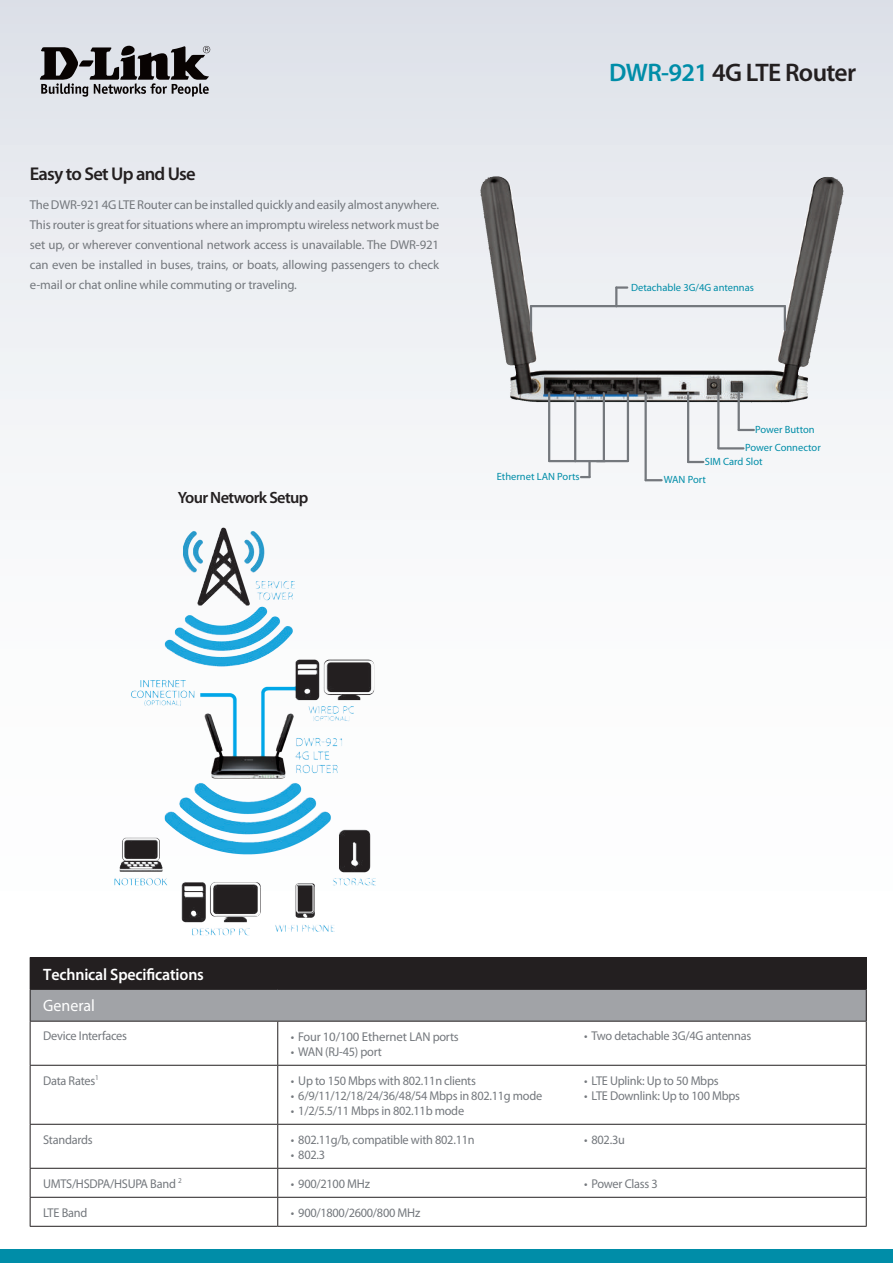
<style>
.page{position:relative;width:893px;height:1263px;background:#fff}
.page>*{position:absolute;margin:0;border:0;box-sizing:border-box;transform-origin:0 0}
.t1{font:600 25.5px "Myriad Pro";letter-spacing:-.025em;color:#231f20}
.t2{font:600 18.6px "Myriad Pro";letter-spacing:-.04em;color:#231f20}
.t3{font:600 16.5px "Myriad Pro";letter-spacing:-.01em;color:#fff}
.t4{font:16.5px "Myriad Pro";color:#fff}
.t5{font:600 16.35px "Myriad Pro";letter-spacing:-.04em;color:#231f20}
.t6{font:12.9px/20px "Myriad Pro";letter-spacing:-.01em;color:#74787d;text-align:justify}
.t7{font:12.75px "Myriad Pro";letter-spacing:-.02em;color:#74787d}
.t8{font:10.5px/18px "Myriad Pro";color:#008da8;text-align:center}
.s1{color:#008da8}
.s2{font-size:12.75px}
</style>
<div class="page">
<div style="left:0;top:0;width:893px;height:1084px;background:linear-gradient(to bottom,#e3e6ec,#fff)"></div>
<div style="left:0;top:1249px;width:893px;height:14px;background:#008da8"></div>
<svg style="left:40px;top:46px;width:170px;height:51px;background:#807f83"></svg>
<img style="left:472px;top:166px;width:380px;height:247px">
<div style="left:30px;top:957px;width:836px;height:32px;background:#231f20"></div>
<div style="left:30px;top:989px;width:836px;height:32px;background:#a1a3a7"></div>
<hr style="left:571px;top:957px;width:296px;height:1px;background:#231f20">
<hr style="left:866px;top:958px;width:1px;height:31px;background:#231f20">
<hr style="left:30px;top:989px;width:248px;height:1px;background:#231f20">
<hr style="left:30px;top:990px;width:1px;height:31px;background:#231f20">
<hr style="left:278px;top:989px;width:293px;height:1px;background:#231f20">
<hr style="left:571px;top:989px;width:296px;height:1px;background:#231f20">
<hr style="left:866px;top:990px;width:1px;height:31px;background:#231f20">
<hr style="left:30px;top:1226px;width:248px;height:1px;background:#231f20">
<hr style="left:278px;top:1226px;width:293px;height:1px;background:#231f20">
<hr style="left:571px;top:1226px;width:296px;height:1px;background:#231f20">
<hr style="left:30px;top:1168px;width:248px;height:1px;background:#231f20">
<hr style="left:278px;top:1168px;width:293px;height:1px;background:#231f20">
<hr style="left:571px;top:1168px;width:295px;height:1px;background:#231f20">
<hr style="left:30px;top:1197px;width:248px;height:1px;background:#231f20">
<hr style="left:278px;top:1197px;width:293px;height:1px;background:#231f20">
<hr style="left:571px;top:1197px;width:295px;height:1px;background:#231f20">
<hr style="left:30px;top:1021px;width:248px;height:1px;background:#231f20">
<hr style="left:30px;top:1021px;width:1px;height:44px;background:#231f20">
<hr style="left:30px;top:1065px;width:1px;height:59px;background:#231f20">
<hr style="left:30px;top:1124px;width:1px;height:44px;background:#231f20">
<svg style="left:30px;top:1168px;width:1px;height:58px"></svg>
<hr style="left:571px;top:1021px;width:296px;height:1px;background:#231f20">
<hr style="left:866px;top:1021px;width:1px;height:44px;background:#231f20">
<hr style="left:866px;top:1065px;width:1px;height:59px;background:#231f20">
<hr style="left:866px;top:1124px;width:1px;height:44px;background:#231f20">
<svg style="left:866px;top:1168px;width:1px;height:58px"></svg>
<hr style="left:278px;top:1021px;width:293px;height:1px;background:#231f20">
<hr style="left:277px;top:1021px;width:1px;height:44px;background:#231f20">
<hr style="left:277px;top:1065px;width:1px;height:59px;background:#231f20">
<hr style="left:277px;top:1124px;width:1px;height:44px;background:#231f20">
<svg style="left:277px;top:1168px;width:1px;height:58px"></svg>
<hr style="left:30px;top:1065px;width:248px;height:1px;background:#231f20">
<hr style="left:278px;top:1065px;width:293px;height:1px;background:#231f20">
<hr style="left:571px;top:1065px;width:295px;height:1px;background:#231f20">
<hr style="left:30px;top:1124px;width:248px;height:1px;background:#231f20">
<hr style="left:278px;top:1124px;width:293px;height:1px;background:#231f20">
<hr style="left:571px;top:1124px;width:295px;height:1px;background:#231f20">
<svg style="left:581px;top:476px;width:8px;height:2px"></svg>
<hr style="left:549px;top:460px;width:26px;height:2px;background:#74787d">
<hr style="left:575px;top:460px;width:30px;height:2px;background:#74787d">
<hr style="left:597px;top:460px;width:31px;height:2px;background:#74787d">
<hr style="left:588px;top:461px;width:3px;height:16px;background:#74787d">
<hr style="left:574px;top:393px;width:2px;height:68px;background:#74787d">
<hr style="left:603px;top:393px;width:2px;height:68px;background:#74787d">
<hr style="left:627px;top:393px;width:2px;height:68px;background:#74787d">
<hr style="left:548px;top:393px;width:2px;height:68px;background:#74787d">
<svg style="left:646px;top:479px;width:16px;height:2px"></svg>
<svg style="left:688px;top:461px;width:15px;height:2px"></svg>
<svg style="left:739px;top:429px;width:15px;height:2px"></svg>
<hr style="left:718px;top:447px;width:25px;height:2px;background:#74787d">
<hr style="left:616px;top:305px;width:169px;height:2px;background:#74787d">
<hr style="left:531px;top:305px;width:85px;height:2px;background:#74787d">
<hr style="left:644px;top:393px;width:3px;height:87px;background:#74787d">
<hr style="left:687px;top:393px;width:2px;height:69px;background:#74787d">
<hr style="left:738px;top:392px;width:2px;height:38px;background:#74787d">
<hr style="left:717px;top:393px;width:2px;height:55px;background:#74787d">
<img style="left:97px;top:514px;width:293px;height:431px">
<svg style="left:615px;top:286px;width:12px;height:19px"></svg>
<hr style="left:784px;top:306px;width:2px;height:24px;background:#74787d">
<hr style="left:530px;top:306px;width:2px;height:25px;background:#74787d">
<h2 class="t2" style="left:30px;top:162px;width:167px">Easy to Set Up and Use</h2>
<p class="t6" style="left:30px;top:195px;width:411px">The DWR-921 4G LTE Router can be installed quickly and easily almost anywhere.<br>This router is great for situations where an impromptu wireless network must be set up, or wherever conventional network access is unavailable. The DWR-921 can even be installed in buses, trains, or boats, allowing passengers to check e-mail or chat online while commuting or traveling.</p>
<p class="t5" style="left:178px;top:487px;width:132px">Your Network Setup</p>
<h1 class="t1" style="left:609px;top:56px;width:248px"><span class="s1">DWR-921</span> 4G LTE Router</h1>
<p class="t8" style="left:631px;top:278px;width:124px">Detachable 3G/4G antennas</p>
<p class="t8" style="left:497px;top:467px;width:84px">Ethernet LAN Ports</p>
<p class="t8" style="left:745px;top:421px;width:77px">Power Button<br>Power Connector</p>
<p class="t8" style="left:705px;top:452px;width:59px">SIM Card Slot</p>
<p class="t8" style="left:664px;top:470px;width:44px">WAN Port</p>
<p class="t3" style="left:43px;top:963px;width:162px">Technical Specifications</p>
<p class="t4" style="left:43px;top:996px;width:53px">General</p>
<p class="t7" style="left:43px;top:1028px;width:85px">Device Interfaces</p>
<p class="t6" style="left:291px;top:1026px;width:169px"><span class="s2">• Four</span> 10/100 Ethernet <span class="s2">LAN ports</span></p>
<p class="t7" style="left:291px;top:1043px;width:93px">• WAN (RJ-45) port</p>
<p class="t7" style="left:584px;top:1028px;width:169px">• Two detachable 3G/4G antennas</p>
<p class="t7" style="left:43px;top:1072px;width:57px">Data Rates<sup>1</sup></p>
<p class="t7" style="left:291px;top:1072px;width:187px">• Up to 150 Mbps with 802.11n clients</p>
<p class="t7" style="left:291px;top:1087px;width:253px">• 6/9/11/12/18/24/36/48/54 Mbps in 802.11g mode</p>
<p class="t7" style="left:291px;top:1102px;width:175px">• 1/2/5.5/11 Mbps in 802.11b mode</p>
<p class="t7" style="left:43px;top:1131px;width:51px">Standards</p>
<p class="t7" style="left:291px;top:1131px;width:185px">• 802.11g/b, compatible with 802.11n</p>
<p class="t7" style="left:291px;top:1146px;width:36px">• 802.3</p>
<p class="t7" style="left:584px;top:1072px;width:136px">• LTE Uplink: Up to 50 Mbps</p>
<p class="t7" style="left:584px;top:1087px;width:158px">• LTE Downlink: Up to 100 Mbps</p>
<p class="t7" style="left:584px;top:1131px;width:42px">• 802.3u</p>
<p class="t7" style="left:43px;top:1175px;width:140px">UMTS/HSDPA/HSUPA Band <sup>2</sup></p>
<p class="t7" style="left:291px;top:1175px;width:81px">• 900/2100 MHz</p>
<p class="t7" style="left:584px;top:1175px;width:75px">• Power Class 3</p>
<p class="t7" style="left:43px;top:1204px;width:46px">LTE Band</p>
<p class="t7" style="left:291px;top:1204px;width:131px">• 900/1800/2600/800 MHz</p>
</div>
